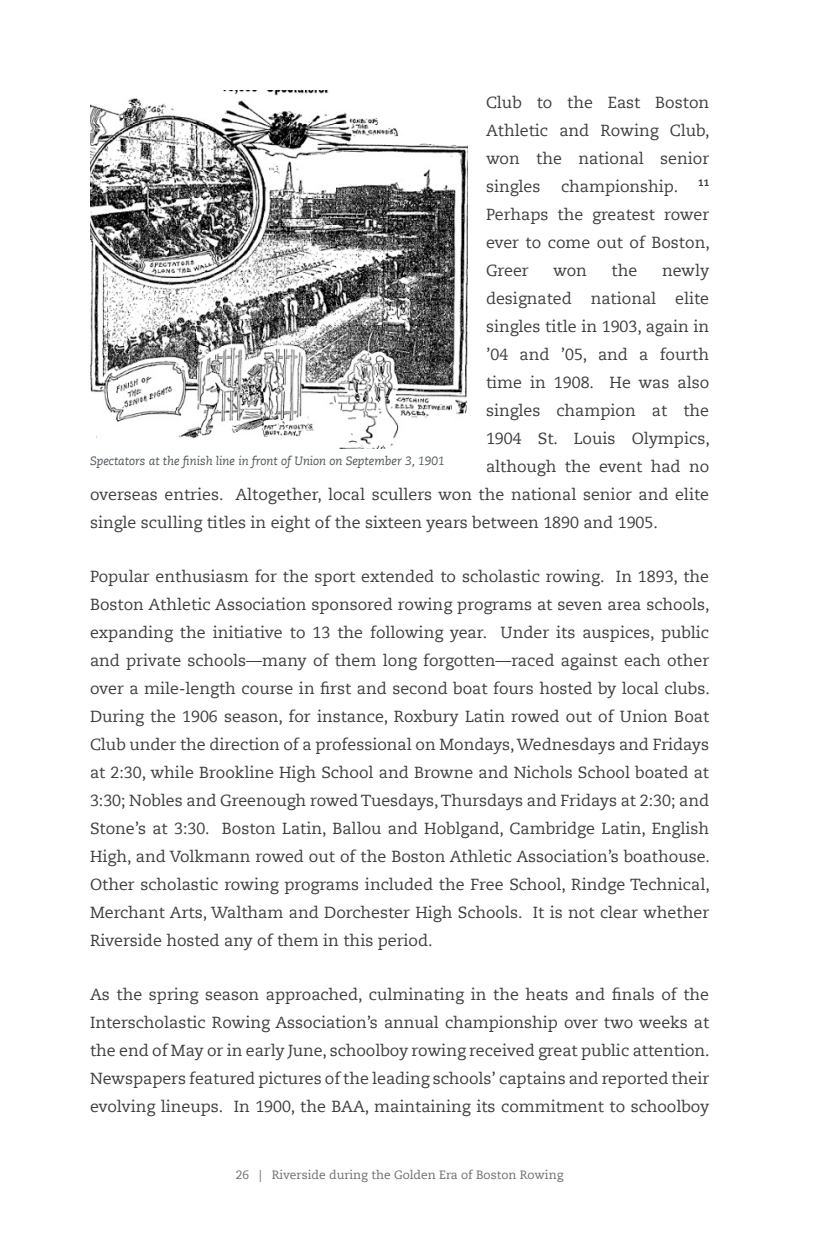
<style>
.page{position:relative;width:828px;height:1260px;background:#fff}
.page>*{position:absolute;margin:0;border:0;box-sizing:border-box;transform-origin:0 0}
.t1{font:16px/28px "Caecilia LT Pro 55 Roman";color:#3e3e3f;text-align:justify}
.t2{font:italic 12px "Caecilia LT Pro 56";color:#53585f}
.t3{font:12px "Caecilia LT Pro 55 Roman";color:#6c6d70}
.t4{font:800 9.4px "Caecilia LT Pro 85";color:#3e3e3f}
</style>
<div class="page">
<img style="left:90px;top:90px;width:378px;height:359px">
<p class="t1" style="left:486px;top:89px;width:225px">Club to the East Boston Athletic and Rowing Club, won the national senior singles</p>
<p class="t1" style="left:561px;top:173px;width:118px">championship.</p>
<p class="t4" style="left:698px;top:179px;width:13px">11</p>
<p class="t1" style="left:486px;top:201px;width:225px">Perhaps the greatest rower ever to come out of Boston, Greer</p>
<p class="t1" style="left:553px;top:257px;width:35px">won</p>
<p class="t1" style="left:612px;top:257px;width:27px">the</p>
<p class="t1" style="left:662px;top:257px;width:49px">newly</p>
<p class="t1" style="left:486px;top:285px;width:225px">designated national elite</p>
<p class="t1" style="left:486px;top:313px;width:225px">singles title in 1903, again in</p>
<p class="t1" style="left:486px;top:341px;width:225px">’04 and ’05, and a fourth</p>
<p class="t1" style="left:486px;top:369px;width:225px">time in 1908. He was also</p>
<p class="t1" style="left:486px;top:397px;width:225px">singles champion at the</p>
<p class="t1" style="left:486px;top:425px;width:225px">1904 St. Louis Olympics,</p>
<p class="t1" style="left:486px;top:453px;width:225px">although the event had no</p>
<p class="t1" style="left:90px;top:481px;width:621px">overseas entries. Altogether, local scullers won the national senior and elite</p>
<p class="t1" style="left:90px;top:509px;width:569px">single sculling titles in eight of the sixteen years between 1890 and 1905.</p>
<p class="t1" style="left:90px;top:563px;width:621px">Popular enthusiasm for the sport extended to scholastic rowing. In 1893, the Boston Athletic Association sponsored rowing programs at seven area schools, expanding the initiative to 13 the following year. Under its auspices, public and private schools—many of them long forgotten—raced against each other over a mile-length course in first and second boat fours hosted by local clubs.<br>During the 1906 season, for instance, Roxbury Latin rowed out of Union Boat Club under the direction of a professional on Mondays, Wednesdays and Fridays at 2:30, while Brookline High School and Browne and Nichols School boated at 3:30; Nobles and Greenough rowed Tuesdays, Thursdays and Fridays at 2:30; and Stone’s at 3:30. Boston Latin, Ballou and Hoblgand, Cambridge Latin, English High, and Volkmann rowed out of the Boston Athletic Association’s boathouse.<br>Other scholastic rowing programs included the Free School, Rindge Technical, Merchant Arts, Waltham and Dorchester High Schools. It is not clear whether Riverside hosted any of them in this period.</p>
<p class="t1" style="left:90px;top:981px;width:621px">As the spring season approached, culminating in the heats and finals of the Interscholastic Rowing Association’s annual championship over two weeks at the end of May or in early June, schoolboy rowing received great public attention.<br>Newspapers featured pictures of the leading schools’ captains and reported their evolving lineups. In 1900, the BAA, maintaining its commitment to schoolboy</p>
<p class="t2" style="left:90px;top:456px;width:356px">Spectators at the finish line in front of Union on September 3, 1901</p>
<p class="t3" style="left:236px;top:1170px;width:329px">26 | Riverside during the Golden Era of Boston Rowing</p>
</div>
